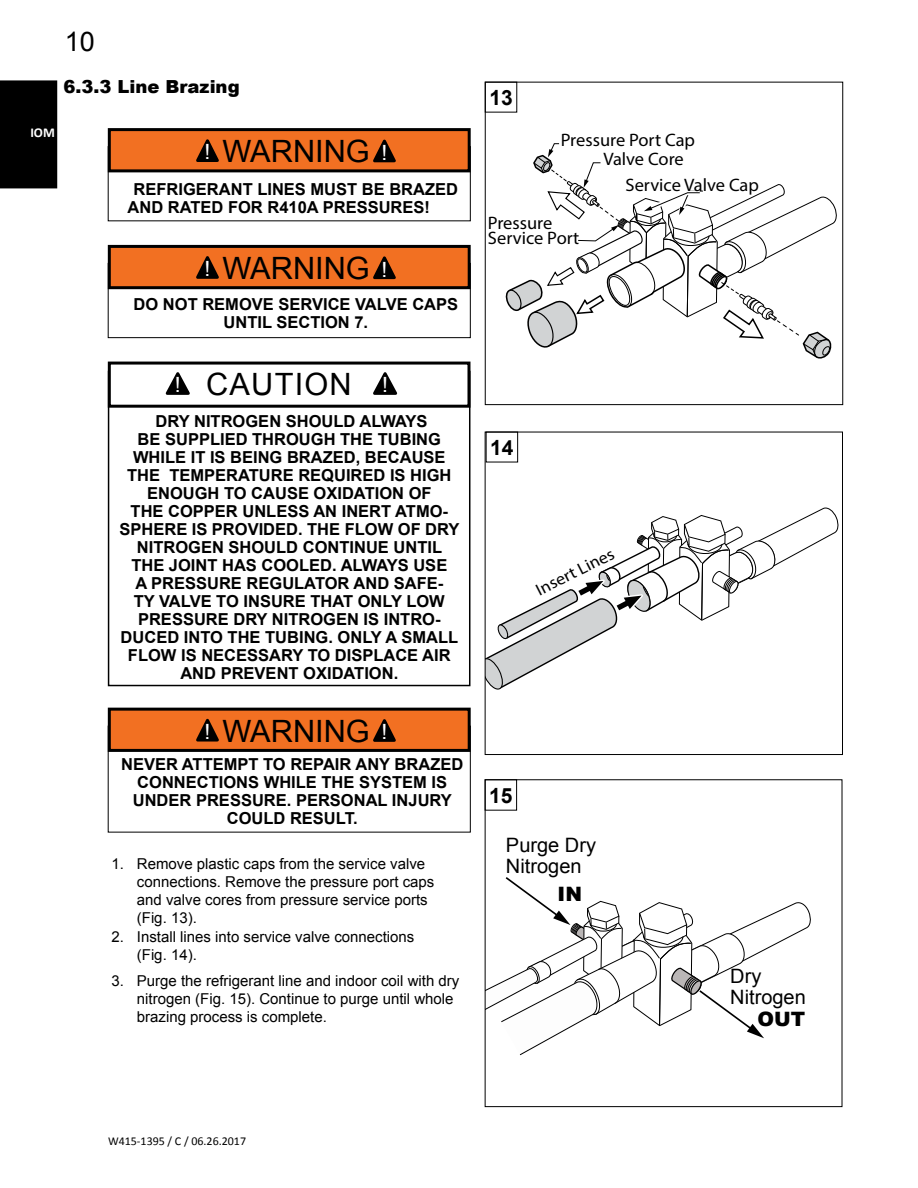
<style>
.page{position:relative;width:918px;height:1188px;background:#fff}
.page>*{position:absolute;margin:0;border:0;box-sizing:border-box;transform-origin:0 0}
.Table_of_Contents_Te{font:30.75px "Arial";color:#000}
.Table_of_Contents_Te-2{font:30.75px "Arial";letter-spacing:.04em;color:#000}
.t1{font:27px "Arial";color:#000}
.t2{font:21px "Arial";color:#fff}
.t3{font:700 21px "Arial";color:#000}
.t4{font:19.8px/20.7px "Arial";color:#000}
.t5{font:900 19.8px "Arial";color:#000}
.t6{font:18px/15.6px "Myriad Pro";color:#000}
.t7{font:900 18px "Arial";color:#000}
.t8{font:16.95px "Myriad Pro";color:#000;scale:1.06 1}
.Safety_Label_Text{font:700 16.5px/18px "Arial";color:#000;text-align:center}
.t9{font:15px/18px "Arial";color:#000}
.t10{font:700 15px "Calibri";color:#fff}
.t11{font:12px "Calibri";color:#000}
.s1{font-size:13.5px}
</style>
<div class="page">
<div style="left:0;top:80px;width:57px;height:108px;background:#000"></div>
<svg style="left:505px;top:143px;width:332px;height:216px"></svg>
<div style="left:485px;top:82px;width:32px;height:30px;border:1px solid #000"></div>
<svg style="left:487px;top:507px;width:352px;height:183px"></svg>
<div style="left:485px;top:432px;width:358px;height:323px;border:1px solid #000"></div>
<div style="left:486px;top:432px;width:32px;height:30px;border:1px solid #000"></div>
<svg style="left:487px;top:877px;width:324px;height:178px"></svg>
<div style="left:485px;top:779px;width:32px;height:32px;border:1px solid #000"></div>
<div style="left:109px;top:130px;width:360px;height:41px;background:#f27022"></div>
<div style="left:108px;top:128px;width:363px;height:44px;border:3px solid #000"></div>
<svg style="left:196px;top:139px;width:23px;height:23px"></svg>
<svg style="left:373px;top:139px;width:23px;height:24px"></svg>
<div style="left:108px;top:263px;width:363px;height:75px;border:1px solid #000"></div>
<div style="left:109px;top:246px;width:360px;height:42px;background:#f27022"></div>
<div style="left:108px;top:245px;width:363px;height:44px;border:3px solid #000"></div>
<svg style="left:196px;top:256px;width:23px;height:23px"></svg>
<svg style="left:373px;top:256px;width:23px;height:24px"></svg>
<div style="left:109px;top:709px;width:360px;height:41px;background:#f27022"></div>
<div style="left:108px;top:708px;width:363px;height:44px;border:3px solid #000"></div>
<svg style="left:196px;top:718px;width:23px;height:24px"></svg>
<svg style="left:373px;top:719px;width:23px;height:23px"></svg>
<div style="left:108px;top:371px;width:362px;height:315px;border:2px solid #000"></div>
<div style="left:109px;top:363px;width:360px;height:43px;background:#fff"></div>
<div style="left:108px;top:362px;width:362px;height:46px;border:3px solid #000"></div>
<svg style="left:165px;top:372px;width:25px;height:23px"></svg>
<svg style="left:373px;top:372px;width:25px;height:23px"></svg>
<h2 class="t1" style="left:65px;top:24px;width:32px">10</h2>
<p class="t7" style="left:63px;top:73px;width:178px">6.3.3 Line Brazing</p>
<p class="t10" style="left:8px;top:123px;width:49px">IOM<span class="s1">IOM</span></p>
<p class="t2" style="left:205px;top:138px;width:7px">!</p>
<p class="Table_of_Contents_Te" style="left:222px;top:131px;width:149px">WARNING</p>
<p class="t2" style="left:382px;top:139px;width:7px">!</p>
<p class="Safety_Label_Text" style="left:128px;top:180px;width:332px;text-align:left;text-indent:6px">REFRIGERANT LINES MUST BE BRAZED<br>AND RATED FOR R410A PRESSURES!</p>
<p class="t2" style="left:205px;top:255px;width:7px">!</p>
<p class="Table_of_Contents_Te" style="left:222px;top:248px;width:149px">WARNING</p>
<p class="t2" style="left:382px;top:255px;width:7px">!</p>
<p class="Safety_Label_Text" style="left:134px;top:296px;width:326px">DO NOT REMOVE SERVICE VALVE CAPS<br>UNTIL SECTION 7.</p>
<p class="t2" style="left:175px;top:371px;width:7px">!</p>
<p class="Table_of_Contents_Te-2" style="left:206px;top:364px;width:147px">CAUTION</p>
<p class="t2" style="left:382px;top:371px;width:7px">!</p>
<p class="Safety_Label_Text" style="left:120px;top:413px;width:341px">DRY NITROGEN SHOULD ALWAYS<br>BE SUPPLIED THROUGH THE TUBING<br>WHILE IT IS BEING BRAZED, BECAUSE<br>THE TEMPERATURE REQUIRED IS HIGH<br>ENOUGH TO CAUSE OXIDATION OF<br>THE COPPER UNLESS AN INERT ATMO-<br>SPHERE IS PROVIDED. THE FLOW OF DRY<br>NITROGEN SHOULD CONTINUE UNTIL<br>THE JOINT HAS COOLED. ALWAYS USE<br>A PRESSURE REGULATOR AND SAFE-<br>TY VALVE TO INSURE THAT ONLY LOW<br>PRESSURE DRY NITROGEN IS INTRO-<br>DUCED INTO THE TUBING. ONLY A SMALL<br>FLOW IS NECESSARY TO DISPLACE AIR<br>AND PREVENT OXIDATION.</p>
<p class="t2" style="left:205px;top:718px;width:7px">!</p>
<p class="Table_of_Contents_Te" style="left:222px;top:711px;width:149px">WARNING</p>
<p class="t2" style="left:382px;top:718px;width:7px">!</p>
<p class="Safety_Label_Text" style="left:121px;top:755px;width:344px">NEVER ATTEMPT TO REPAIR ANY BRAZED<br>CONNECTIONS WHILE THE SYSTEM IS<br>UNDER PRESSURE. PERSONAL INJURY<br>COULD RESULT.</p>
<p class="t9" style="left:137px;top:854px;width:299px;text-indent:-26px">1. Remove plastic caps from the service valve connections. Remove the pressure port caps and valve cores from pressure service ports (Fig. 13).</p>
<p class="t9" style="left:137px;top:928px;width:279px;text-indent:-26px">2. Install lines into service valve connections (Fig. 14).</p>
<p class="t9" style="left:137px;top:972px;width:324px;text-indent:-26px">3. Purge the refrigerant line and indoor coil with dry nitrogen (Fig. 15). Continue to purge until whole brazing process is complete.</p>
<p class="t3" style="left:489px;top:83px;width:25px">13</p>
<p class="t6" style="left:561px;top:132px;width:136px">Pressure Port Cap</p>
<p class="t6" style="left:626px;top:177px;width:135px">Service Valve Cap</p>
<p class="t6" style="left:603px;top:151px;width:82px">Valve Core</p>
<p class="t6" style="left:488px;top:215px;width:93px">Pressure<br>Service Port</p>
<p class="t3" style="left:490px;top:433px;width:25px">14</p>
<p class="t8" style="left:532px;top:582px;width:82px;rotate:-27deg">Insert Lines</p>
<p class="t3" style="left:489px;top:781px;width:25px">15</p>
<p class="t4" style="left:506px;top:835px;width:92px">Purge Dry<br>Nitrogen</p>
<p class="t5" style="left:558px;top:880px;width:26px">IN</p>
<p class="t4" style="left:730px;top:966px;width:77px">Dry<br>Nitrogen</p>
<p class="t5" style="left:757px;top:1004px;width:49px">OUT</p>
<p class="t11" style="left:108px;top:1133px;width:140px">W415-1395 / C / 06.26.2017</p>
</div>
